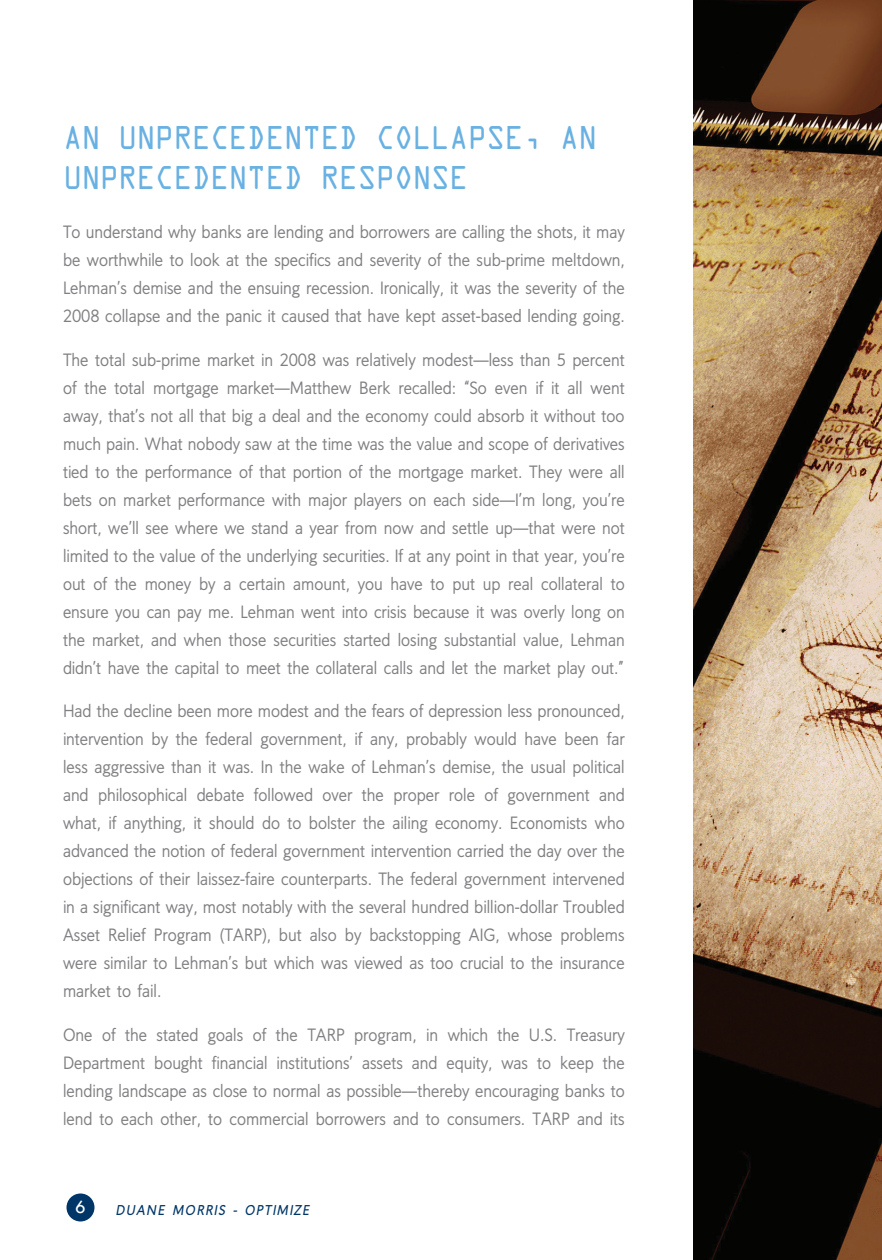
<style>
.page{position:relative;width:882px;height:1260px;background:#fff}
.page>*{position:absolute;margin:0;border:0;box-sizing:border-box;transform-origin:0 0}
.t1{font:35px/40.2px "OCRA Extended";letter-spacing:-.02em;color:#69b1e2;scale:.9 1}
.t2{font:19.25px "Tw Cen";color:#fff}
.t3{font:17.5px/28px "Oslo";color:#808083;text-align:justify;scale:.95 1}
.t4{font:italic 700 14px "Oslo";color:#003667;scale:.95 1}
</style>
<div class="page">
<img style="left:693px;top:0;width:189px;height:1260px">
<div style="left:66px;top:1193px;width:29px;height:29px;background:#003667;border-radius:50%"></div>
<div style="left:65px;top:1192px;width:31px;height:31px;border:2px solid #fff;border-radius:50%"></div>
<h1 class="t1" style="left:63px;top:117px;width:595px">AN UNPRECEDENTED COLLAPSE, AN<br>UNPRECEDENTED RESPONSE</h1>
<p class="t3" style="left:63px;top:218px;width:593px">To understand why banks are lending and borrowers are calling the shots, it may be worthwhile to look at the specifics and severity of the sub-prime meltdown, Lehman’s demise and the ensuing recession. Ironically, it was the severity of the 2008 collapse and the panic it caused that have kept asset-based lending going.</p>
<p class="t3" style="left:63px;top:346px;width:593px">The total sub-prime market in 2008 was relatively modest—less than 5 percent of the total mortgage market—Matthew Berk recalled: “So even if it all went away, that’s not all that big a deal and the economy could absorb it without too much pain. What nobody saw at the time was the value and scope of derivatives tied to the performance of that portion of the mortgage market. They were all bets on market performance with major players on each side—I’m long, you’re short, we’ll see where we stand a year from now and settle up—that were not limited to the value of the underlying securities. If at any point in that year, you’re out of the money by a certain amount, you have to put up real collateral to ensure you can pay me. Lehman went into crisis because it was overly long on the market, and when those securities started losing substantial value, Lehman didn’t have the capital to meet the collateral calls and let the market play out.”</p>
<p class="t3" style="left:63px;top:698px;width:593px">Had the decline been more modest and the fears of depression less pronounced, intervention by the federal government, if any, probably would have been far less aggressive than it was. In the wake of Lehman’s demise, the usual political and philosophical debate followed over the proper role of government and what, if anything, it should do to bolster the ailing economy. Economists who advanced the notion of federal government intervention carried the day over the objections of their laissez-faire counterparts. The federal government intervened in a significant way, most notably with the several hundred billion-dollar Troubled Asset Relief Program (TARP), but also by backstopping AIG, whose problems were similar to Lehman’s but which was viewed as too crucial to the insurance market to fail.</p>
<p class="t3" style="left:63px;top:1021px;width:593px">One of the stated goals of the TARP program, in which the U.S. Treasury Department bought financial institutions’ assets and equity, was to keep the lending landscape as close to normal as possible—thereby encouraging banks to lend to each other, to commercial borrowers and to consumers. TARP and its</p>
<p class="t2" style="left:75px;top:1196px;width:12px">6</p>
<p class="t4" style="left:116px;top:1202px;width:147px">DUANE MORRIS - OPT</p>
<p class="t4" style="left:272px;top:1202px;width:43px">IMIZE</p>
</div>
